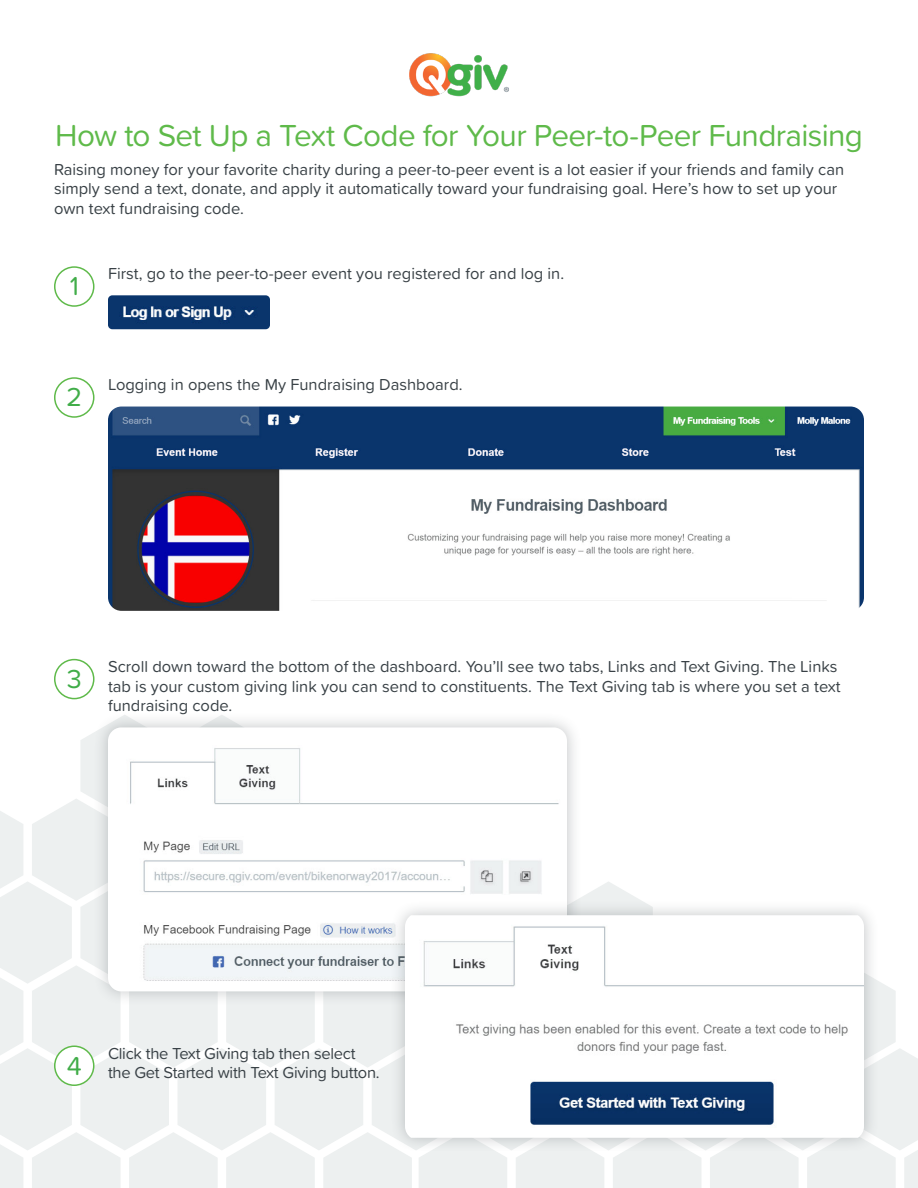
<style>
.page{position:relative;width:918px;height:1188px;background:#fff}
.page>*{position:absolute;margin:0;border:0;box-sizing:border-box;transform-origin:0 0}
.t1{font:31.5px "Proxima Soft";letter-spacing:-.02em;color:#5fba4a}
.t2{font:27px "Proxima Soft";color:#41ad49}
.t3{font:16.5px/19.8px "Proxima Soft";color:#394146}
</style>
<div class="page">
<svg style="left:0;top:733px;width:918px;height:455px"></svg>
<img style="left:108px;top:295px;width:162px;height:34px">
<img style="left:108px;top:407px;width:756px;height:204px">
<div style="left:93px;top:712px;width:489px;height:295px;background:#394146;opacity:.3"></div>
<img style="left:108px;top:727px;width:459px;height:264px">
<div style="left:390px;top:900px;width:489px;height:253px;background:#394146;opacity:.3"></div>
<img style="left:405px;top:915px;width:459px;height:223px">
<div style="left:54px;top:266px;width:40px;height:41px;border:2px solid #5fba4a;border-radius:50%"></div>
<div style="left:54px;top:377px;width:40px;height:41px;border:2px solid #5fba4a;border-radius:50%"></div>
<div style="left:54px;top:659px;width:40px;height:40px;border:2px solid #5fba4a;border-radius:50%"></div>
<div style="left:55px;top:1046px;width:39px;height:39px;background:#fff;border-radius:50%"></div>
<div style="left:54px;top:1045px;width:40px;height:41px;border:2px solid #5fba4a;border-radius:50%"></div>
<img style="left:409px;top:53px;width:100px;height:44px">
<h1 class="t1" style="left:55px;top:112px;width:809px">How to Set Up a Text Code for Your Peer-to-Peer Fundraising</h1>
<p class="t3" style="left:54px;top:158px;width:792px">Raising money for your favorite charity during a peer-to-peer event is a lot easier if your friends and family can simply send a text, donate, and apply it automatically toward your fundraising goal. Here’s how to set up your own text fundraising code.</p>
<h2 class="t2" style="left:70px;top:266px;width:11px">1</h2>
<p class="t3" style="left:108px;top:263px;width:458px">First, go to the peer-to-peer event you registered for and log in.</p>
<h2 class="t2" style="left:66px;top:377px;width:17px">2</h2>
<p class="t3" style="left:108px;top:374px;width:356px">Logging in opens the My Fundraising Dashboard.</p>
<h2 class="t2" style="left:67px;top:659px;width:17px">3</h2>
<p class="t3" style="left:108px;top:656px;width:734px">Scroll down toward the bottom of the dashboard. You’ll see two tabs, Links and Text Giving. The Links tab is your custom giving link you can send to constituents. The Text Giving tab is where you set a text fundraising code.</p>
<h2 class="t2" style="left:67px;top:1045px;width:17px">4</h2>
<p class="t3" style="left:108px;top:1042px;width:273px">Click the Text Giving tab then select the Get Started with Text Giving button.</p>
</div>
